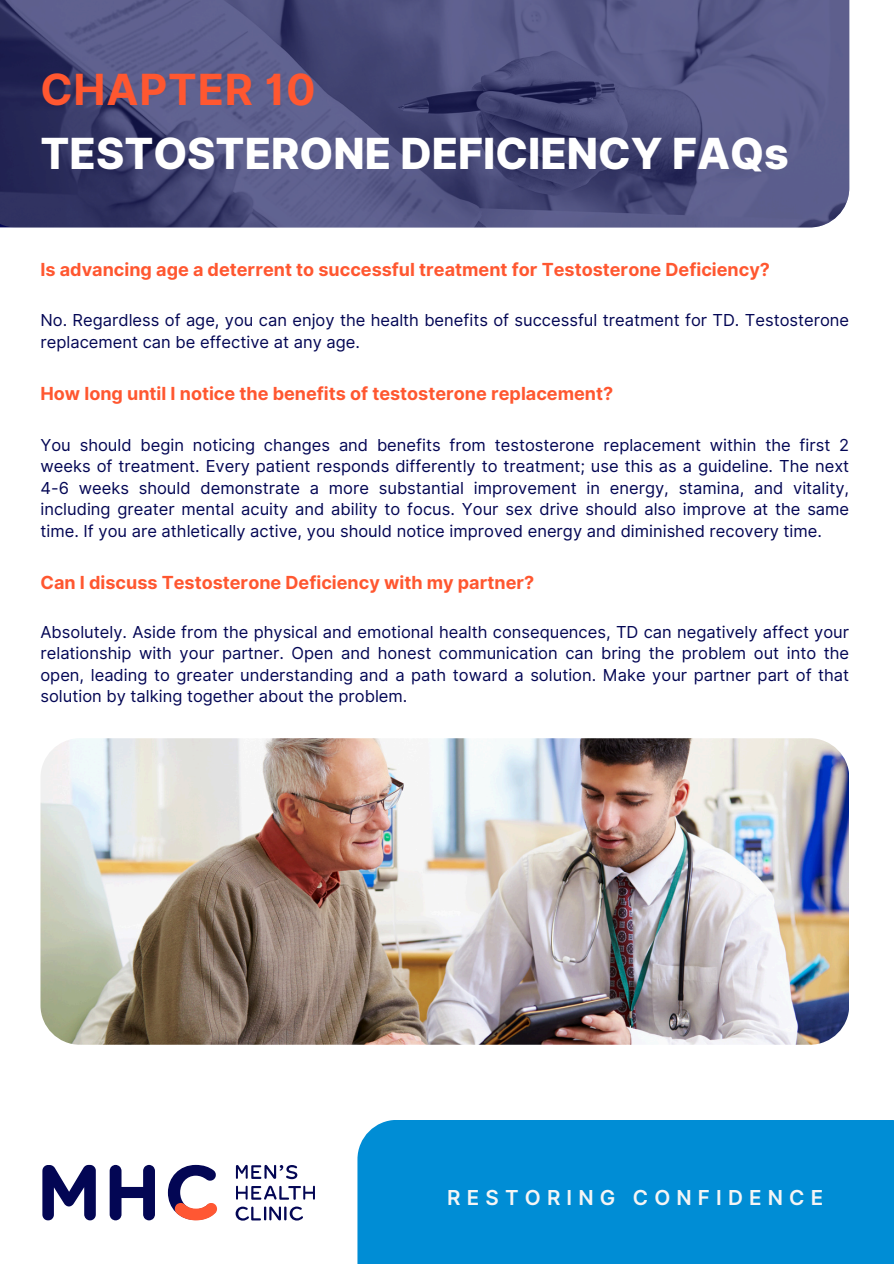
<style>
.page{position:relative;width:894px;height:1264px;background:#fff}
.page>*{position:absolute;margin:0;border:0;box-sizing:border-box;transform-origin:0 0}
.t1{font:800 42.9px "Inter";color:#fff}
.t2{font:700 42.9px "Inter";letter-spacing:.02em;color:#ff5730}
.t3{font:600 20.55px "Inter";letter-spacing:.3em;color:#f5f5f5}
.t4{font:700 18px "Inter";color:#ff5730}
.t5{font:16.5px/21.3px "Inter";color:#030654;text-align:justify}
</style>
<div class="page">
<img style="left:0;top:0;width:849px;height:227px">
<div style="left:357px;top:1119px;width:536px;height:144px;background:#008dd5"></div>
<svg style="left:236px;top:1185px;width:79px;height:14px"></svg>
<svg style="left:235px;top:1206px;width:68px;height:14px"></svg>
<svg style="left:236px;top:1164px;width:61px;height:15px"></svg>
<svg style="left:42px;top:1164px;width:54px;height:56px"></svg>
<svg style="left:110px;top:1164px;width:45px;height:56px"></svg>
<svg style="left:168px;top:1164px;width:49px;height:56px"></svg>
<img style="left:40px;top:738px;width:808px;height:306px;border-radius:39px">
<p class="t2" style="left:40px;top:64px;width:276px">CHAPTER 10</p>
<p class="t1" style="left:40px;top:127px;width:749px">TESTOSTERONE DEFICIENCY FAQs</p>
<h1 class="t4" style="left:40px;top:258px;width:730px">Is advancing age a deterrent to successful treatment for Testosterone Deficiency?</h1>
<p class="t5" style="left:40px;top:309px;width:810px">No. Regardless of age, you can enjoy the health benefits of successful treatment for TD. Testosterone replacement can be effective at any age.</p>
<h2 class="t4" style="left:40px;top:383px;width:574px">How long until I notice the benefits of testosterone replacement?</h2>
<p class="t5" style="left:40px;top:434px;width:810px">You should begin noticing changes and benefits from testosterone replacement within the first 2 weeks of treatment. Every patient responds differently to treatment; use this as a guideline. The next 4-6 weeks should demonstrate a more substantial improvement in energy, stamina, and vitality, including greater mental acuity and ability to focus. Your sex drive should also improve at the same time. If you are athletically active, you should notice improved energy and diminished recovery time.</p>
<p class="t4" style="left:40px;top:571px;width:495px">Can I discuss Testosterone Deficiency with my partner?</p>
<p class="t5" style="left:40px;top:621px;width:810px">Absolutely. Aside from the physical and emotional health consequences, TD can negatively affect your relationship with your partner. Open and honest communication can bring the problem out into the open, leading to greater understanding and a path toward a solution. Make your partner part of that solution by talking together about the problem.</p>
<p class="t3" style="left:447px;top:1185px;width:377px">RESTORING CONFIDENCE</p>
</div>
